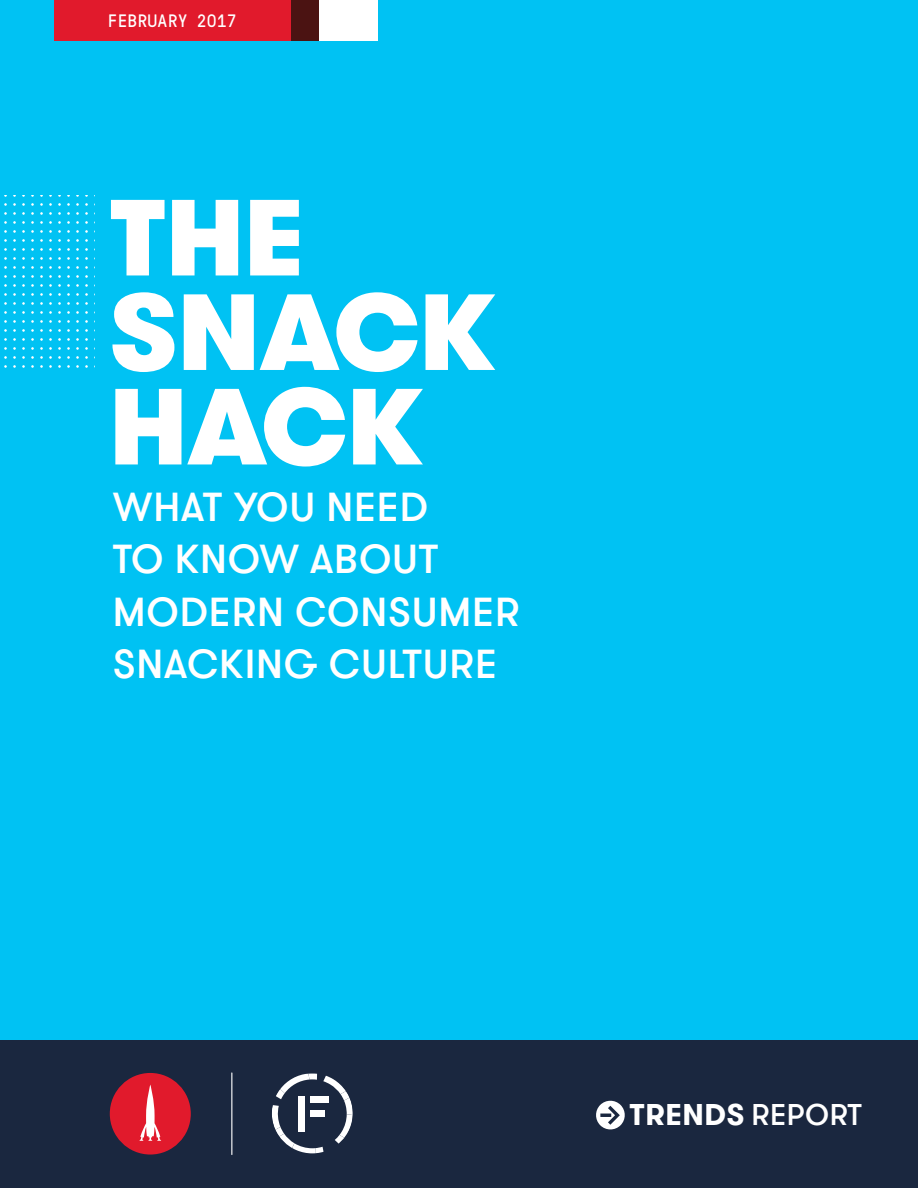
<style>
.page{position:relative;width:918px;height:1188px;background:#fff}
.page>*{position:absolute;margin:0;border:0;box-sizing:border-box;transform-origin:0 0}
.t1{font:900 108px/94.5px "GT Walsheim";letter-spacing:-.01em;color:#fff}
.t2{font:500 40.5px/52.5px "GT Walsheim";letter-spacing:.02em;color:#fff}
.t3{font:700 30px "GT Walsheim";letter-spacing:.015em;color:#fff}
.t4{font:18px "GT Pressura Mono";letter-spacing:.005em;color:#fff}
.s1{font-weight:500}
</style>
<div class="page">
<div style="left:0;top:1040px;width:918px;height:148px;background:#1a273f"></div>
<div style="left:0;top:0;width:918px;height:1040px;background:#00c2f3"></div>
<div style="left:54px;top:0;width:237px;height:40px;background:#e11a2c"></div>
<div style="left:291px;top:0;width:28px;height:40px;background:#4b1312"></div>
<div style="left:319px;top:0;width:59px;height:40px;background:#fff"></div>
<div style="left:110px;top:1073px;width:81px;height:82px;background:#e11a2c;border-radius:50%"></div>
<svg style="left:139px;top:1085px;width:22px;height:56px"></svg>
<svg style="left:272px;top:1073px;width:81px;height:80px"></svg>
<div style="left:299px;top:1107px;width:6px;height:21px;background:#fff"></div>
<hr style="left:231px;top:1073px;width:1px;height:82px;background:#fff">
<svg style="left:4px;top:196px;width:91px;height:172px"></svg>
<svg style="left:596px;top:1100px;width:29px;height:30px"></svg>
<p class="t4" style="left:108px;top:8px;width:131px">FEBRUARY 2017</p>
<h1 class="t1" style="left:109px;top:190px;width:388px">THE<br>SNACK<br>HACK</h1>
<p class="t2" style="left:113px;top:481px;width:408px">WHAT YOU NEED<br>TO KNOW ABOUT<br>MODERN CONSUMER<br>SNACKING CULTURE</p>
<p class="t3" style="left:630px;top:1095px;width:234px">TRENDS <span class="s1">REPORT</span></p>
</div>
